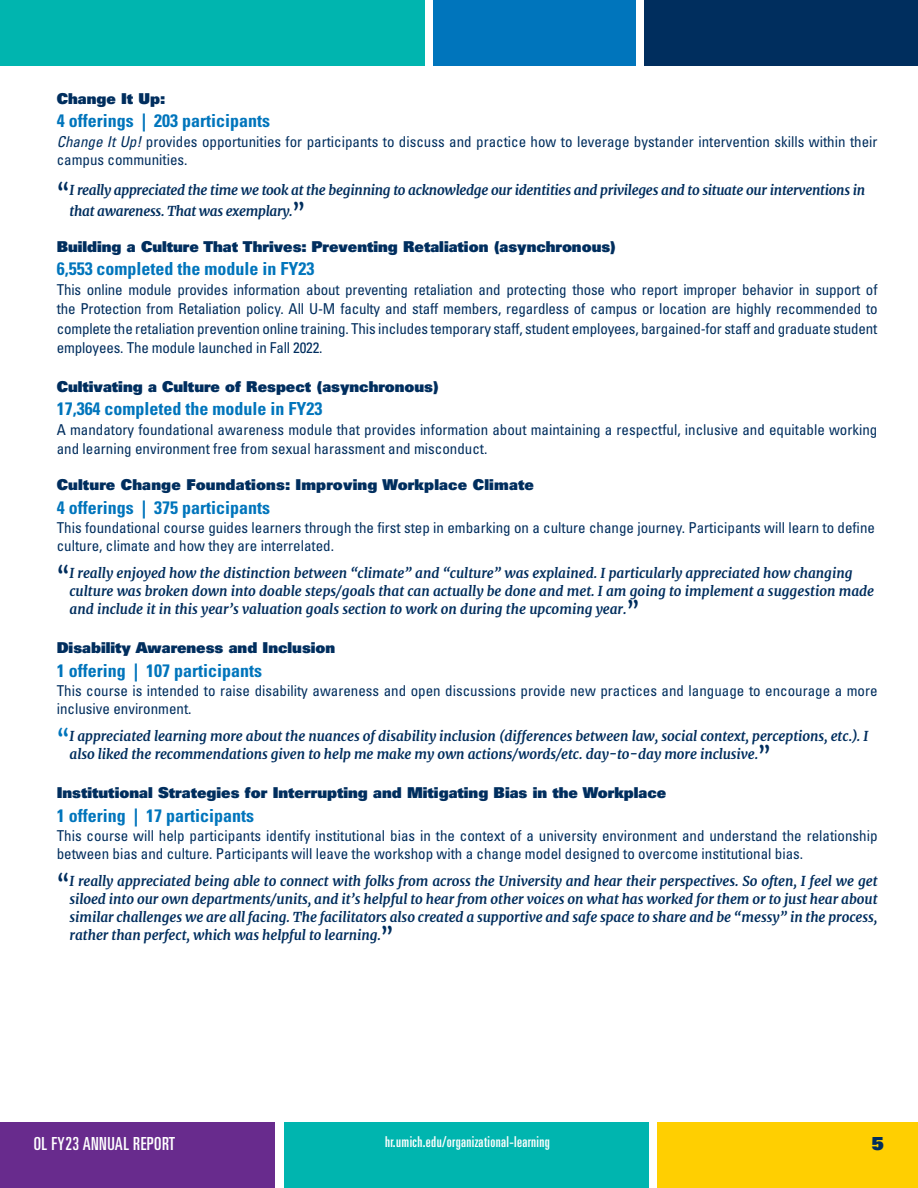
<style>
.page{position:relative;width:918px;height:1188px;background:#fff}
.page>*{position:absolute;margin:0;border:0;box-sizing:border-box;transform-origin:0 0}
.t1{font:700 condensed 18px "Univers LT Std";color:#0075bc}
.t2{font:ultra-condensed 18px "Univers LT Std";letter-spacing:.025em;color:#fff}
.t3{font:18px "Univers LT Std X Black";color:#002e5e}
.t4{font:condensed 15px/18px "Univers LT Std";color:#002e5e}
.t5{font:15px "Univers LT Std X Black";color:#002e5e}
.t6{font:ultra-condensed 15px "Univers LT Std";letter-spacing:.025em;color:#fff}
.t7{font:italic 700 13.5px/18px "Merriweather";letter-spacing:-.005em;color:#002e5e}
.s1{font-style:italic}
.s2{font-weight:800;font-style:normal;font-size:19.5px}
.s3{font-weight:800;font-style:normal;font-size:19.5px;color:#0075bc}
</style>
<div class="page">
<div style="left:284px;top:1123px;width:365px;height:65px;background:#00b5af"></div>
<div style="left:658px;top:1123px;width:260px;height:65px;background:#ffcf01"></div>
<div style="left:0;top:1123px;width:275px;height:65px;background:#682b8d"></div>
<div style="left:0;top:0;width:424px;height:65px;background:#00b5af"></div>
<div style="left:645px;top:0;width:273px;height:65px;background:#002e5e"></div>
<div style="left:433px;top:0;width:203px;height:65px;background:#0075bc"></div>
<p class="t5" style="left:57px;top:88px;width:110px">Change It Up:</p>
<p class="t1" style="left:57px;top:110px;width:215px">4 offerings | 203 participants</p>
<p class="t4" style="left:57px;top:132px;width:822px"><span class="s1">Change It Up!</span> provides opportunities for participants to discuss and practice how to leverage bystander intervention skills within their campus communities.</p>
<p class="t7" style="left:70px;top:179px;width:797px;line-height:21px;text-indent:-13px"><span class="s2">“</span>I really appreciated the time we took at the beginning to acknowledge our identities and privileges and to situate our interventions in that awareness. That was exemplary.<span class="s2">”</span></p>
<p class="t5" style="left:57px;top:236px;width:561px">Building a Culture That Thrives: Preventing Retaliation (asynchronous)</p>
<p class="t1" style="left:57px;top:258px;width:259px">6,553 completed the module in FY23</p>
<p class="t4" style="left:57px;top:279px;width:822px;line-height:19.5px;text-align:justify">This online module provides information about preventing retaliation and protecting those who report improper behavior in support of the Protection from Retaliation policy. All U-M faculty and staff members, regardless of campus or location are highly recommended to complete the retaliation prevention online training. This includes temporary staff, student employees, bargained-for staff and graduate student employees. The module launched in Fall 2022.</p>
<p class="t5" style="left:57px;top:377px;width:384px">Cultivating a Culture of Respect (asynchronous)</p>
<p class="t1" style="left:57px;top:398px;width:267px">17,364 completed the module in FY23</p>
<p class="t4" style="left:57px;top:420px;width:822px;line-height:19.5px">A mandatory foundational awareness module that provides information about maintaining a respectful, inclusive and equitable working and learning environment free from sexual harassment and misconduct.</p>
<p class="t5" style="left:57px;top:475px;width:479px">Culture Change Foundations: Improving Workplace Climate</p>
<p class="t1" style="left:57px;top:496px;width:215px">4 offerings | 375 participants</p>
<p class="t4" style="left:57px;top:519px;width:820px">This foundational course guides learners through the first step in embarking on a culture change journey. Participants will learn to define culture, climate and how they are interrelated.</p>
<p class="t7" style="left:70px;top:565px;width:806px;text-indent:-13px"><span class="s2">“</span>I really enjoyed how the distinction between “climate” and “culture” was explained. I particularly appreciated how changing culture was broken down into doable steps/goals that can actually be done and met. I am going to implement a suggestion made and include it in this year’s valuation goals section to work on during the upcoming year.<span class="s2">”</span></p>
<p class="t5" style="left:57px;top:638px;width:280px">Disability Awareness and Inclusion</p>
<p class="t1" style="left:57px;top:659px;width:207px">1 offering | 107 participants</p>
<p class="t4" style="left:57px;top:682px;width:822px">This course is intended to raise disability awareness and open discussions provide new practices and language to encourage a more inclusive environment.</p>
<p class="t7" style="left:70px;top:727px;width:800px;text-indent:-13px"><span class="s3">“</span>I appreciated learning more about the nuances of disability inclusion (differences between law, social context, perceptions, etc.). I also liked the recommendations given to help me make my own actions/words/etc. day-to-day more inclusive.<span class="s2">”</span></p>
<p class="t5" style="left:57px;top:783px;width:611px">Institutional Strategies for Interrupting and Mitigating Bias in the Workplace</p>
<p class="t1" style="left:57px;top:804px;width:199px">1 offering | 17 participants</p>
<p class="t4" style="left:57px;top:827px;width:822px">This course will help participants identify institutional bias in the context of a university environment and understand the relationship between bias and culture. Participants will leave the workshop with a change model designed to overcome institutional bias.</p>
<p class="t7" style="left:70px;top:872px;width:810px;text-align:justify;text-indent:-13px"><span class="s2">“</span>I really appreciated being able to connect with folks from across the University and hear their perspectives. So often, I feel we get siloed into our own departments/units, and it’s helpful to hear from other voices on what has worked for them or to just hear about similar challenges we are all facing. The facilitators also created a supportive and safe space to share and be “messy” in the process, rather than perfect, which was helpful to learning.<span class="s2">”</span></p>
<p class="t2" style="left:34px;top:1133px;width:143px">OL FY23 ANNUAL REPORT</p>
<p class="t6" style="left:385px;top:1134px;width:166px">hr.umich.edu/organizational-learning</p>
<p class="t3" style="left:872px;top:1131px;width:14px">5</p>
</div>
